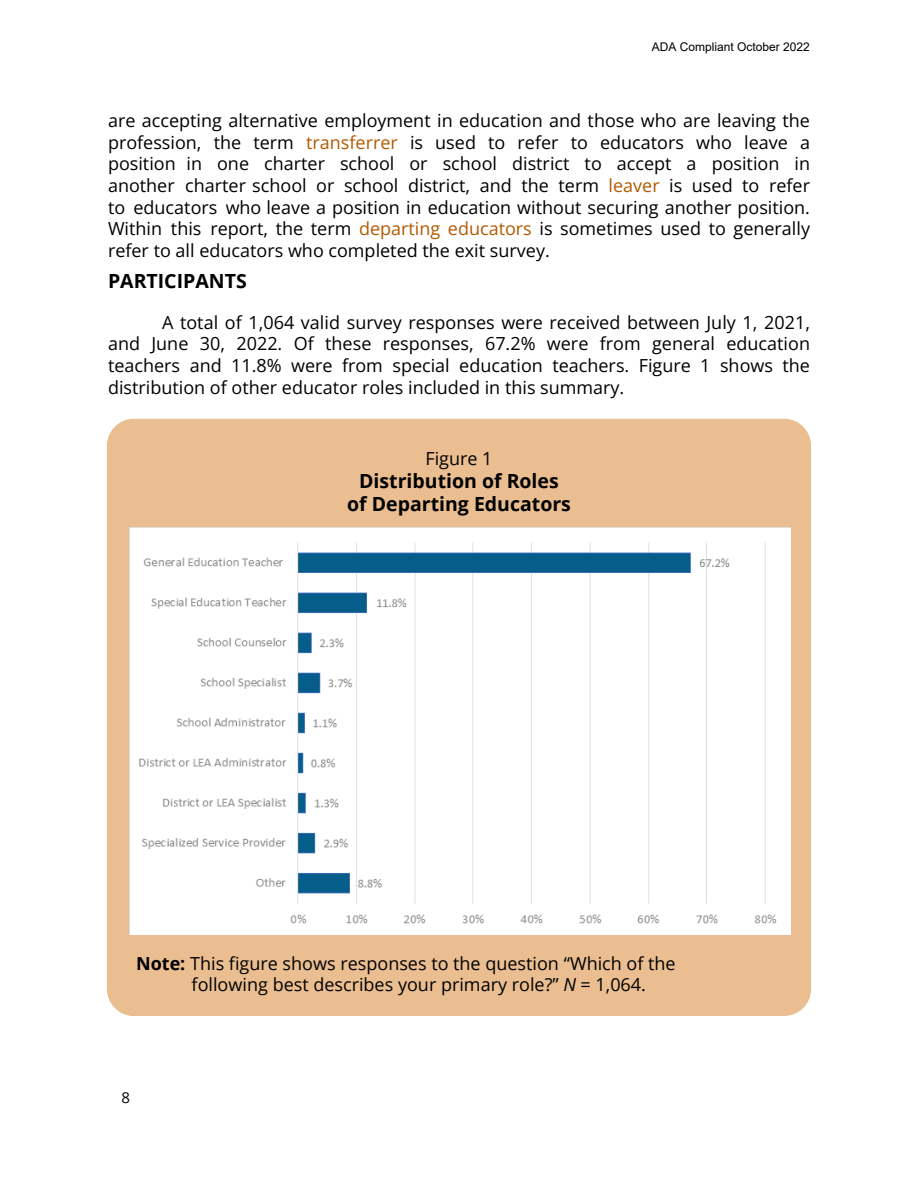
<style>
.page{position:relative;width:918px;height:1188px;background:#fff}
.page>*{position:absolute;margin:0;border:0;box-sizing:border-box;transform-origin:0 0}
.t1{font:700 19.5px/22.8px "Open Sans";color:#000;text-align:center}
.t2{font:18px/21.6px "Open Sans";color:#000;text-align:justify}
.t3{font:15px "Open Sans";color:#000}
.t4{font:12px "Arial";color:#000}
.s1{color:#b35900}
.s2{font-weight:700}
.s3{font-style:italic}
</style>
<div class="page">
<div style="left:107px;top:419px;width:704px;height:597px;background:#eabe90;border-radius:27px"></div>
<img style="left:130px;top:528px;width:661px;height:407px">
<p class="t4" style="left:652px;top:39px;width:160px">ADA Compliant October 2022</p>
<p class="t2" style="left:108px;top:109px;width:704px">are accepting alternative employment in education and those who are leaving the profession, the term <span class="s1">transferrer</span> is used to refer to educators who leave a position in one charter school or school district to accept a position in another charter school or school district, and the term <span class="s1">leaver</span> is used to refer to educators who leave a position in education without securing another position.<br>Within this report, the term <span class="s1">departing educators</span> is sometimes used to generally refer to all educators who completed the exit survey.</p>
<h4 class="t1" style="left:108px;top:269px;width:140px">PARTICIPANTS</h4>
<p class="t2" style="left:108px;top:311px;width:704px;text-indent:54px">A total of 1,064 valid survey responses were received between July 1, 2021, and June 30, 2022. Of these responses, 67.2% were from general education teachers and 11.8% were from special education teachers. Figure 1 shows the distribution of other educator roles included in this summary.</p>
<p class="t2" style="left:425px;top:448px;width:69px">Figure 1</p>
<p class="t1" style="left:347px;top:469px;width:225px">Distribution of Roles of Departing Educators</p>
<p class="t2" style="left:192px;top:952px;width:486px;text-indent:-55px"><span class="s2">Note:</span> This figure shows responses to the question “Which of the following best describes your primary role?” <span class="s3">N</span> = 1,064.</p>
<p class="t3" style="left:122px;top:1088px;width:10px">8</p>
</div>
